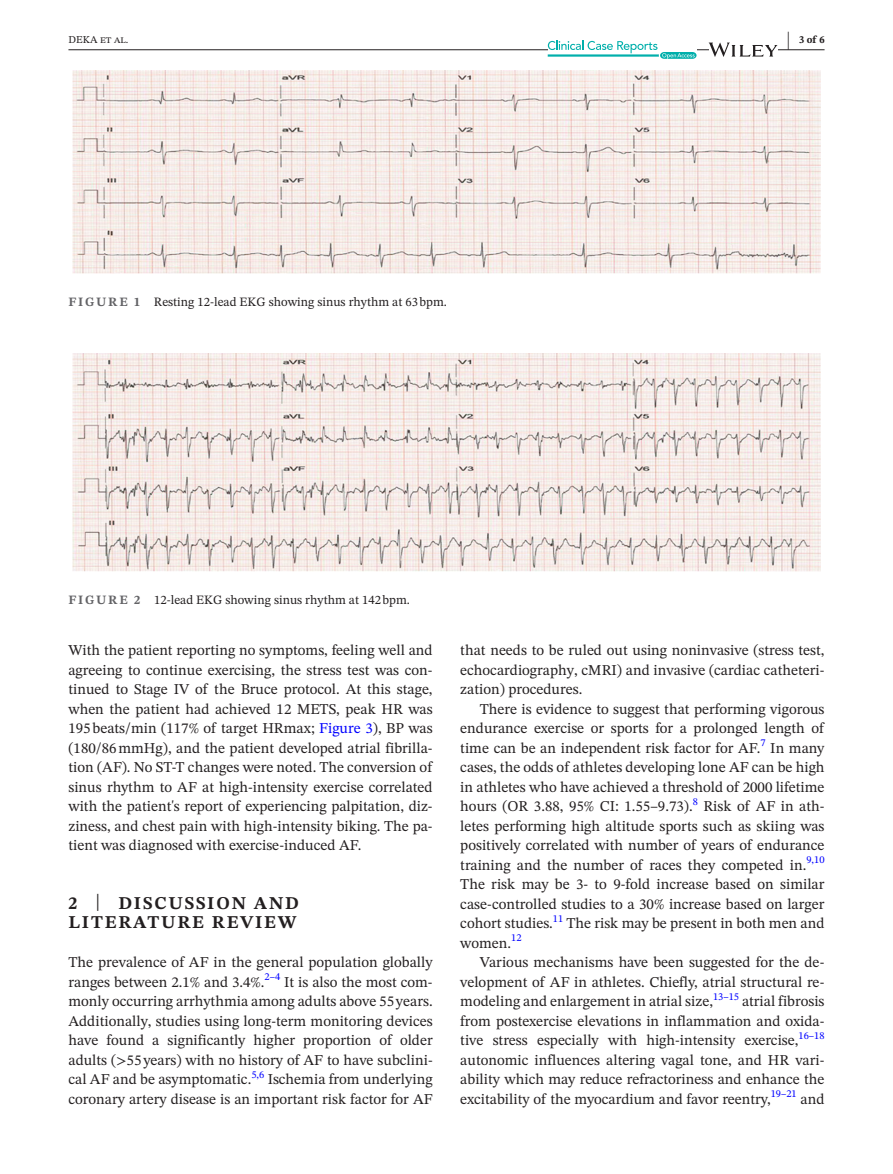
<style>
.page{position:relative;width:893px;height:1174px;background:#fff}
.page>*{position:absolute;margin:0;border:0;box-sizing:border-box;transform-origin:0 0}
.t1{font:700 21px "STIX Two Text";color:#231f20;scale:.42 1}
.t2{font:700 18px/19.5px "STIX Two Text";letter-spacing:.1em;color:#231f20}
.t3{font:15px/19.5px "STIX Two Text";color:#231f20;text-align:justify}
.t4{font:12.75px "STIX Two Text";color:#231f20}
.t5{font:10.5px "STIX Two Text";color:#00f}
.t6{font:10.5px "STIX Two Text";color:#231f20}
.t7{font:700 10.5px "STIX Two Text";color:#231f20}
.s1{font-weight:700;color:#636366}
.s2{color:#00f}
.s3{font-weight:400;font-size:23.7px}
.s4{font-family:"STIX"}
</style>
<div class="page">
<hr style="left:68px;top:49px;width:756px;height:1px;background:#231f20">
<svg style="left:548px;top:41px;width:148px;height:18px"></svg>
<svg style="left:709px;top:43px;width:68px;height:14px"></svg>
<img style="left:72px;top:70px;width:749px;height:204px">
<img style="left:72px;top:354px;width:749px;height:218px">
<h1 class="t1" style="left:787px;top:24px;width:8px">|</h1>
<p class="t6" style="left:68px;top:32px;width:62px">DEKA et al.</p>
<p class="t7" style="left:799px;top:32px;width:27px">3 of 6</p>
<p class="t4" style="left:68px;top:293px;width:380px"><span class="s1">FIGURE 1</span> Resting 12-lead EKG showing sinus rhythm at 63bpm.</p>
<p class="t4" style="left:68px;top:590px;width:343px"><span class="s1">FIGURE 2</span> 12-lead EKG showing sinus rhythm at 142bpm.</p>
<p class="t3" style="left:68px;top:640px;width:366px">With the patient reporting no symptoms, feeling well and agreeing to continue exercising, the stress test was con&shy;tinued to Stage IV of the Bruce protocol. At this stage, when the patient had achieved 12 METS, peak HR was 195beats/min (117% of target HRmax; <span class="s2">Figure 3</span>), BP was (180/86mmHg), and the patient developed atrial fibrilla&shy;tion (AF). No ST-T changes were noted. The conversion of sinus rhythm to AF at high-intensity exercise correlated with the patient's report of experiencing palpitation, diz&shy;ziness, and chest pain with high-intensity biking. The pa&shy;tient was diagnosed with exercise-induced AF.</p>
<p class="t2" style="left:68px;top:893px;width:232px">2 <span class="s3">|</span> DISCUSSION AND<br>LITERATURE REVIEW</p>
<p class="t3" style="left:68px;top:952px;width:366px">The prevalence of AF in the general population globally ranges between 2.1% and 3.4%.</p>
<p class="t5" style="left:265px;top:969px;width:17px">2–4</p>
<p class="t3" style="left:68px;top:972px;width:366px;text-indent:216px">It is also the most com&shy;monly occurring arrhythmia among adults above 55 years.<br>Additionally, studies using long-term monitoring devices have found a significantly higher proportion of older adults (<span class="s4">&gt;</span>55 years) with no history of AF to have subclini&shy;cal AF and be asymptomatic.</p>
<p class="t5" style="left:251px;top:1066px;width:14px">5,6</p>
<p class="t3" style="left:68px;top:1069px;width:366px;text-align:right">Ischemia from underlying<br>coronary artery disease is an important risk factor for AF</p>
<p class="t3" style="left:460px;top:640px;width:366px">that needs to be ruled out using noninvasive (stress test, echocardiography, cMRI) and invasive (cardiac catheteri&shy;zation) procedures.</p>
<p class="t3" style="left:460px;top:699px;width:366px;text-indent:20px">There is evidence to suggest that performing vigorous endurance exercise or sports for a prolonged length of time can be an independent risk factor for AF.<sup>7</sup> In many cases, the odds of athletes developing lone AF can be high in athletes who have achieved a threshold of 2000 lifetime hours (OR 3.88, 95% CI: 1.55–9.73).</p>
<p class="t5" style="left:693px;top:793px;width:7px">8</p>
<p class="t3" style="left:460px;top:796px;width:366px;text-indent:243px">Risk of AF in ath&shy;letes performing high altitude sports such as skiing was positively correlated with number of years of endurance training and the number of races they competed in.</p>
<p class="t5" style="left:806px;top:852px;width:20px">9,10</p>
<p class="t3" style="left:460px;top:874px;width:366px">The risk may be 3- to 9-fold increase based on similar case-controlled studies to a 30% increase based on larger cohort studies.</p>
<p class="t5" style="left:553px;top:910px;width:12px">11</p>
<p class="t3" style="left:566px;top:913px;width:260px">The risk may be present in both men and</p>
<p class="t5" style="left:511px;top:930px;width:12px">12</p>
<p class="t3" style="left:460px;top:952px;width:366px;text-indent:20px">Various mechanisms have been suggested for the de&shy;velopment of AF in athletes. Chiefly, atrial structural re&shy;modeling and enlargement in atrial size,</p>
<p class="t3" style="left:460px;top:933px;width:52px">women.</p>
<p class="t5" style="left:713px;top:988px;width:28px">13–15</p>
<p class="t3" style="left:460px;top:991px;width:366px;text-indent:282px">atrial fibrosis from postexercise elevations in inflammation and oxida&shy;tive stress especially with high-intensity exercise,</p>
<p class="t5" style="left:798px;top:1027px;width:28px">16–18</p>
<p class="t3" style="left:460px;top:1050px;width:366px">autonomic influences altering vagal tone, and HR vari&shy;ability which may reduce refractoriness and enhance the excitability of the myocardium and favor reentry,</p>
<p class="t5" style="left:771px;top:1086px;width:28px">19–21</p>
<p class="t3" style="left:801px;top:1089px;width:25px">and</p>
</div>
